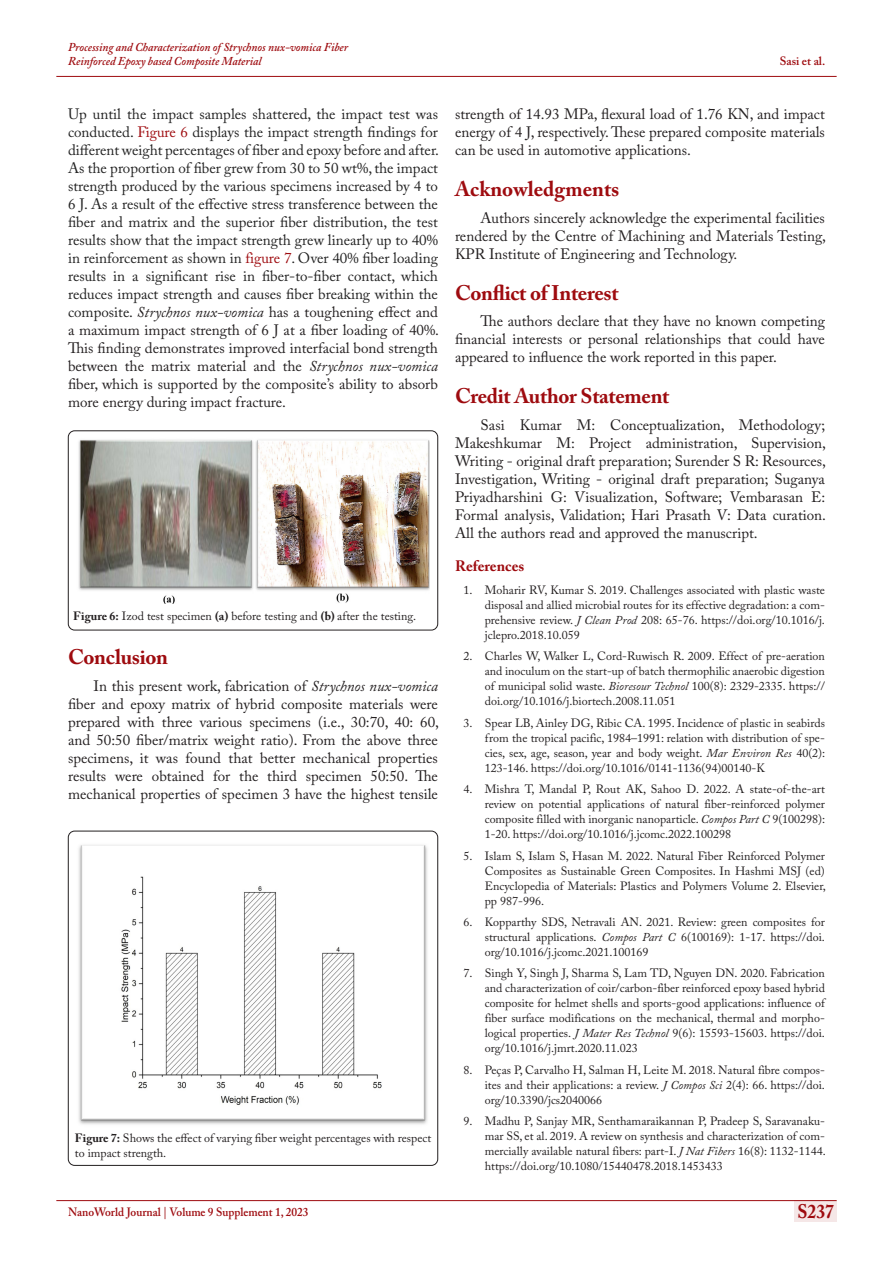
<style>
.page{position:relative;width:893px;height:1263px;background:#fff}
.page>*{position:absolute;margin:0;border:0;box-sizing:border-box;transform-origin:0 0}
.t1{font:700 21px "Adobe Caslon Pro";letter-spacing:-.015em;color:#9e0b0f}
.t2{font:700 19.5px "Adobe Caslon Pro";color:#9e0b0f;scale:.9 1}
.t3{font:15px/18px "Adobe Caslon Pro";color:#231f20;text-align:justify}
.t4{font:15px/18px "Adobe Caslon Pro";color:#222;text-align:justify}
.t5{font:700 15px "Adobe Caslon Pro";color:#9e0b0f}
.t6{font:12px/15px "Adobe Caslon Pro";color:#231f20;text-align:justify}
.t7{font:italic 600 12px/14.4px "Adobe Caslon Pro";color:#9e0b0f;scale:.95 1}
.t8{font:600 12px "Adobe Caslon Pro";color:#9e0b0f;scale:.95 1}
.t9{font:600 12px "Adobe Caslon Pro";color:#9e0b0f}
.s1{color:#9e0b0f}
.s2{font-style:italic;color:#231f20}
.s3{color:#231f20}
.s4{font-weight:700}
.s5{font-style:italic}
</style>
<div class="page">
<div style="left:794px;top:1200px;width:43px;height:21px;background:#f5e7e7"></div>
<hr style="left:56px;top:1200px;width:781px;height:1px;background:#9e0b0f">
<hr style="left:56px;top:76px;width:781px;height:1px;background:#9e0b0f">
<div style="left:68px;top:431px;width:370px;height:199px;border:1px solid #231f20;border-radius:6px"></div>
<img style="left:78px;top:440px;width:352px;height:163px">
<div style="left:68px;top:831px;width:370px;height:335px;border:1px solid #231f20;border-radius:6px"></div>
<img style="left:78px;top:845px;width:350px;height:280px">
<p class="t7" style="left:68px;top:40px;width:296px">Processing and Characterization of Strychnos nux-vomica Fiber<br>Reinforced Epoxy based Composite Material</p>
<p class="t4" style="left:68px;top:105px;width:373px">Up until the impact samples shattered, the impact test was conducted. <span class="s1">Figure 6</span> displays the impact strength findings for different weight percentages of fiber and epoxy before and after.<br>As the proportion of fiber grew from 30 to 50 wt%, the impact strength produced by the various specimens increased by 4 to 6 J. As a result of the effective stress transference between the fiber and matrix and the superior fiber distribution, the test results show that the impact strength grew linearly up to 40% in reinforcement as shown in <span class="s1">figure 7</span>. Over 40% fiber loading results in a significant rise in fiber-to-fiber contact, which reduces impact strength and causes fiber breaking within the composite. <span class="s2">Strychnos nux-vomica</span> <span class="s3">has a toughening effect and a maximum impact strength of 6 J at a fiber loading of 40%.<br>This finding demonstrates improved interfacial bond strength between the matrix material and the</span> <span class="s2">Strychnos nux-vomica </span><span class="s3">fiber, which is supported by the composite’s ability to absorb more energy during impact fracture.</span></p>
<p class="t6" style="left:73px;top:609px;width:345px"><span class="s4">Figure 6:</span> Izod test specimen <span class="s4">(a)</span> before testing and <span class="s4">(b)</span> after the testing.</p>
<p class="t1" style="left:68px;top:645px;width:102px">Conclusion</p>
<p class="t3" style="left:68px;top:676px;width:372px;text-indent:26px">In this present work, fabrication of <span class="s5">Strychnos nux-vomica </span>fiber and epoxy matrix of hybrid composite materials were prepared with three various specimens (i.e., 30:70, 40: 60, and 50:50 fiber/matrix weight ratio). From the above three specimens, it was found that better mechanical properties results were obtained for the third specimen 50:50. The mechanical properties of specimen 3 have the highest tensile</p>
<p class="t6" style="left:75px;top:1131px;width:358px;line-height:14.4px"><span class="s4">Figure 7:</span> Shows the effect of varying fiber weight percentages with respect to impact strength.</p>
<p class="t9" style="left:780px;top:54px;width:47px">Sasi et al.</p>
<p class="t3" style="left:455px;top:105px;width:371px">strength of 14.93 MPa, flexural load of 1.76 KN, and impact energy of 4 J, respectively. These prepared composite materials can be used in automotive applications.</p>
<p class="t1" style="left:455px;top:177px;width:166px">Acknowledgments</p>
<p class="t3" style="left:455px;top:208px;width:372px;text-indent:26px">Authors sincerely acknowledge the experimental facilities rendered by the Centre of Machining and Materials Testing, KPR Institute of Engineering and Technology.</p>
<p class="t1" style="left:455px;top:280px;width:165px">Conflict of Interest</p>
<p class="t3" style="left:455px;top:312px;width:371px;text-indent:26px">The authors declare that they have no known competing financial interests or personal relationships that could have appeared to influence the work reported in this paper.</p>
<p class="t1" style="left:455px;top:384px;width:216px">Credit Author Statement</p>
<p class="t3" style="left:455px;top:415px;width:372px;text-indent:26px">Sasi Kumar M: Conceptualization, Methodology; Makeshkumar M: Project administration, Supervision, Writing - original draft preparation; Surender S R: Resources, Investigation, Writing - original draft preparation; Suganya Priyadharshini G: Visualization, Software; Vembarasan E:<br>Formal analysis, Validation; Hari Prasath V: Data curation.<br>All the authors read and approved the manuscript.</p>
<p class="t5" style="left:455px;top:556px;width:71px">References</p>
<p class="t6" style="left:485px;top:582px;width:342px;text-indent:-21px">1. Moharir RV, Kumar S. 2019. Challenges associated with plastic waste disposal and allied microbial routes for its effective degradation: a com&shy;prehensive review. <span class="s5">J Clean Prod</span> 208: 65-76. https://doi.org/10.1016/j. jclepro.2018.10.059</p>
<p class="t6" style="left:485px;top:649px;width:342px;text-indent:-21px">2. Charles W, Walker L, Cord-Ruwisch R. 2009. Effect of pre-aeration and inoculum on the start-up of batch thermophilic anaerobic digestion of municipal solid waste. <span class="s5">Bioresour Technol</span> 100(8): 2329-2335. https:// doi.org/10.1016/j.biortech.2008.11.051</p>
<p class="t6" style="left:485px;top:715px;width:342px;text-indent:-21px">3. Spear LB, Ainley DG, Ribic CA. 1995. Incidence of plastic in seabirds from the tropical pacific, 1984–1991: relation with distribution of spe&shy;cies, sex, age, season, year and body weight. <span class="s5">Mar Environ Res</span> 40(2):<br>123-146. https://doi.org/10.1016/0141-1136(94)00140-K</p>
<p class="t6" style="left:485px;top:781px;width:342px;text-indent:-21px">4. Mishra T, Mandal P, Rout AK, Sahoo D. 2022. A state-of-the-art review on potential applications of natural fiber-reinforced polymer composite filled with inorganic nanoparticle. <span class="s5">Compos Part C</span> 9(100298):<br>1-20. https://doi.org/10.1016/j.jcomc.2022.100298</p>
<p class="t6" style="left:485px;top:848px;width:342px;text-indent:-21px">5. Islam S, Islam S, Hasan M. 2022. Natural Fiber Reinforced Polymer Composites as Sustainable Green Composites. In Hashmi MSJ (ed)<br>Encyclopedia of Materials: Plastics and Polymers Volume 2. Elsevier, pp 987-996.</p>
<p class="t6" style="left:485px;top:914px;width:342px;text-indent:-21px">6. Kopparthy SDS, Netravali AN. 2021. Review: green composites for structural applications. <span class="s5">Compos Part C</span> 6(100169): 1-17. https://doi. org/10.1016/j.jcomc.2021.100169</p>
<p class="t6" style="left:485px;top:966px;width:342px;text-indent:-21px">7. Singh Y, Singh J, Sharma S, Lam TD, Nguyen DN. 2020. Fabrication and characterization of coir/carbon-fiber reinforced epoxy based hybrid composite for helmet shells and sports-good applications: influence of fiber surface modifications on the mechanical, thermal and morpho&shy;logical properties. <span class="s5">J Mater Res Technol</span> 9(6): 15593-15603. https://doi. org/10.1016/j.jmrt.2020.11.023</p>
<p class="t6" style="left:485px;top:1062px;width:342px;text-indent:-21px">8. Peças P, Carvalho H, Salman H, Leite M. 2018. Natural fibre compos&shy;ites and their applications: a review. <span class="s5">J Compos Sci</span> 2(4): 66. https://doi. org/10.3390/jcs2040066</p>
<p class="t6" style="left:485px;top:1113px;width:342px;text-indent:-21px">9. Madhu P, Sanjay MR, Senthamaraikannan P, Pradeep S, Saravanaku&shy;mar SS, et al. 2019. A review on synthesis and characterization of com&shy;mercially available natural fibers: part-I. <span class="s5">J Nat Fibers</span> 16(8): 1132-1144. https://doi.org/10.1080/15440478.2018.1453433</p>
<p class="t8" style="left:68px;top:1204px;width:255px">NanoWorld Journal | Volume 9 Supplement 1, 2023</p>
<h2 class="t2" style="left:797px;top:1200px;width:42px">S237</h2>
</div>
